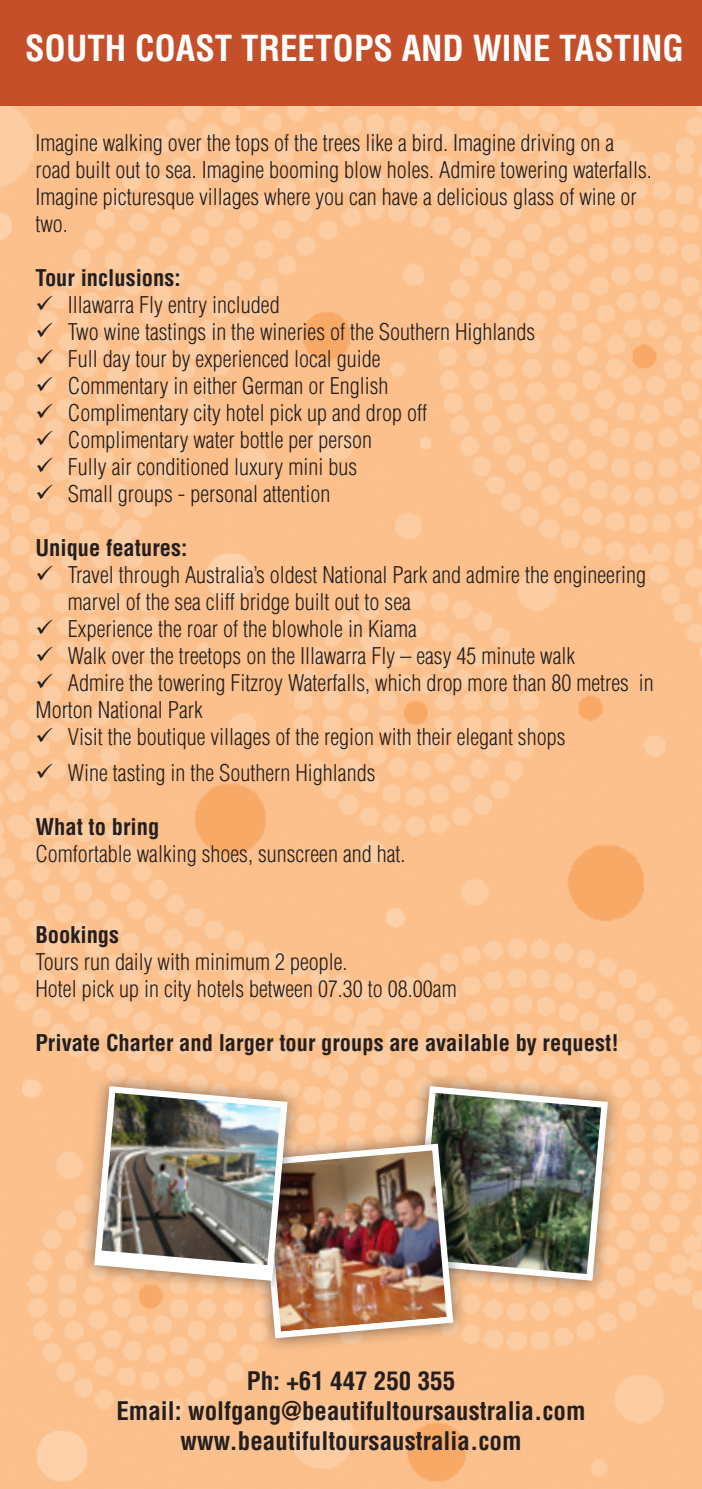
<style>
.page{position:relative;width:702px;height:1489px;background:#fff}
.page>*{position:absolute;margin:0;border:0;box-sizing:border-box;transform-origin:0 0}
.Heads{font:700 condensed 35px "Helvetica";color:#fff}
.t1{font:700 condensed 25px "Helvetica";color:#231f20}
.t2{font:300 condensed 22.5px/27px "Helvetica";color:#231f20}
.t3{font:700 condensed 22.5px "Helvetica";color:#231f20}
</style>
<div class="page">
<img style="left:0;top:105px;width:702px;height:1383px">
<div style="left:0;top:0;width:702px;height:105px;background:#c54f28"></div>
<div style="left:400px;top:1072px;width:222px;height:223px;background:#231f20;opacity:.55"></div>
<div style="left:245px;top:1129px;width:223px;height:223px;background:#231f20;opacity:.55"></div>
<div style="left:80px;top:1072px;width:222px;height:223px;background:#231f20;opacity:.55"></div>
<img style="left:91px;top:1082px;width:520px;height:259px">
<svg style="left:53px;top:313px;width:23px;height:1px"></svg>
<svg style="left:53px;top:340px;width:23px;height:1px"></svg>
<svg style="left:53px;top:367px;width:23px;height:1px"></svg>
<svg style="left:53px;top:394px;width:23px;height:1px"></svg>
<svg style="left:53px;top:421px;width:23px;height:1px"></svg>
<svg style="left:53px;top:448px;width:23px;height:1px"></svg>
<svg style="left:53px;top:475px;width:23px;height:1px"></svg>
<svg style="left:53px;top:502px;width:23px;height:1px"></svg>
<svg style="left:53px;top:583px;width:23px;height:1px"></svg>
<svg style="left:53px;top:637px;width:23px;height:1px"></svg>
<svg style="left:53px;top:664px;width:23px;height:1px"></svg>
<svg style="left:53px;top:691px;width:23px;height:1px"></svg>
<svg style="left:53px;top:745px;width:23px;height:1px"></svg>
<svg style="left:53px;top:781px;width:23px;height:1px"></svg>
<p class="Heads" style="left:25px;top:27px;width:660px">SOUTH COAST TREETOPS AND WINE TASTING</p>
<p class="t2" style="left:35px;top:129px;width:617px">Imagine walking over the tops of the trees like a bird. Imagine driving on a road built out to sea. Imagine booming blow holes. Admire towering waterfalls.<br>Imagine picturesque villages where you can have a delicious glass of wine or two.</p>
<p class="t3" style="left:35px;top:264px;width:147px">Tour inclusions:</p>
<p class="t2" style="left:35px;top:291px;width:246px">✓ Illawarra Fly entry included</p>
<p class="t2" style="left:35px;top:318px;width:501px">✓ Two wine tastings in the wineries of the Southern Highlands</p>
<p class="t2" style="left:35px;top:345px;width:346px">✓ Full day tour by experienced local guide</p>
<p class="t2" style="left:35px;top:372px;width:354px">✓ Commentary in either German or English</p>
<p class="t2" style="left:35px;top:399px;width:393px">✓ Complimentary city hotel pick up and drop off</p>
<p class="t2" style="left:35px;top:426px;width:338px">✓ Complimentary water bottle per person</p>
<p class="t2" style="left:35px;top:453px;width:323px">✓ Fully air conditioned luxury mini bus</p>
<p class="t2" style="left:35px;top:480px;width:296px">✓ Small groups - personal attention</p>
<p class="t3" style="left:35px;top:534px;width:153px">Unique features:</p>
<p class="t2" style="left:68px;top:561px;width:579px;text-indent:-32px">✓ Travel through Australia’s oldest National Park and admire the engineering marvel of the sea cliff bridge built out to sea</p>
<p class="t2" style="left:35px;top:615px;width:383px">✓ Experience the roar of the blowhole in Kiama</p>
<p class="t2" style="left:35px;top:642px;width:541px">✓ Walk over the treetops on the Illawarra Fly – easy 45 minute walk</p>
<p class="t2" style="left:35px;top:669px;width:620px">✓ Admire the towering Fitzroy Waterfalls, which drop more than 80 metres in<br>Morton National Park</p>
<p class="t2" style="left:35px;top:723px;width:531px">✓ Visit the boutique villages of the region with their elegant shops</p>
<p class="t2" style="left:35px;top:759px;width:341px">✓ Wine tasting in the Southern Highlands</p>
<p class="t3" style="left:35px;top:813px;width:125px">What to bring</p>
<p class="t2" style="left:35px;top:840px;width:371px">Comfortable walking shoes, sunscreen and hat.</p>
<p class="t3" style="left:35px;top:921px;width:85px">Bookings</p>
<p class="t2" style="left:35px;top:948px;width:313px">Tours run daily with minimum 2 people.</p>
<p class="t2" style="left:35px;top:975px;width:423px">Hotel pick up in city hotels between 07.30 to 08.00am</p>
<p class="t3" style="left:35px;top:1029px;width:585px">Private Charter and larger tour groups are available by request!</p>
<p class="t1" style="left:247px;top:1365px;width:210px">Ph: +61 447 250 355</p>
<p class="t1" style="left:116px;top:1395px;width:470px">Email: wolfgang@beautifultoursaustralia.com</p>
<p class="t1" style="left:180px;top:1425px;width:342px">www.beautifultoursaustralia.com</p>
</div>
